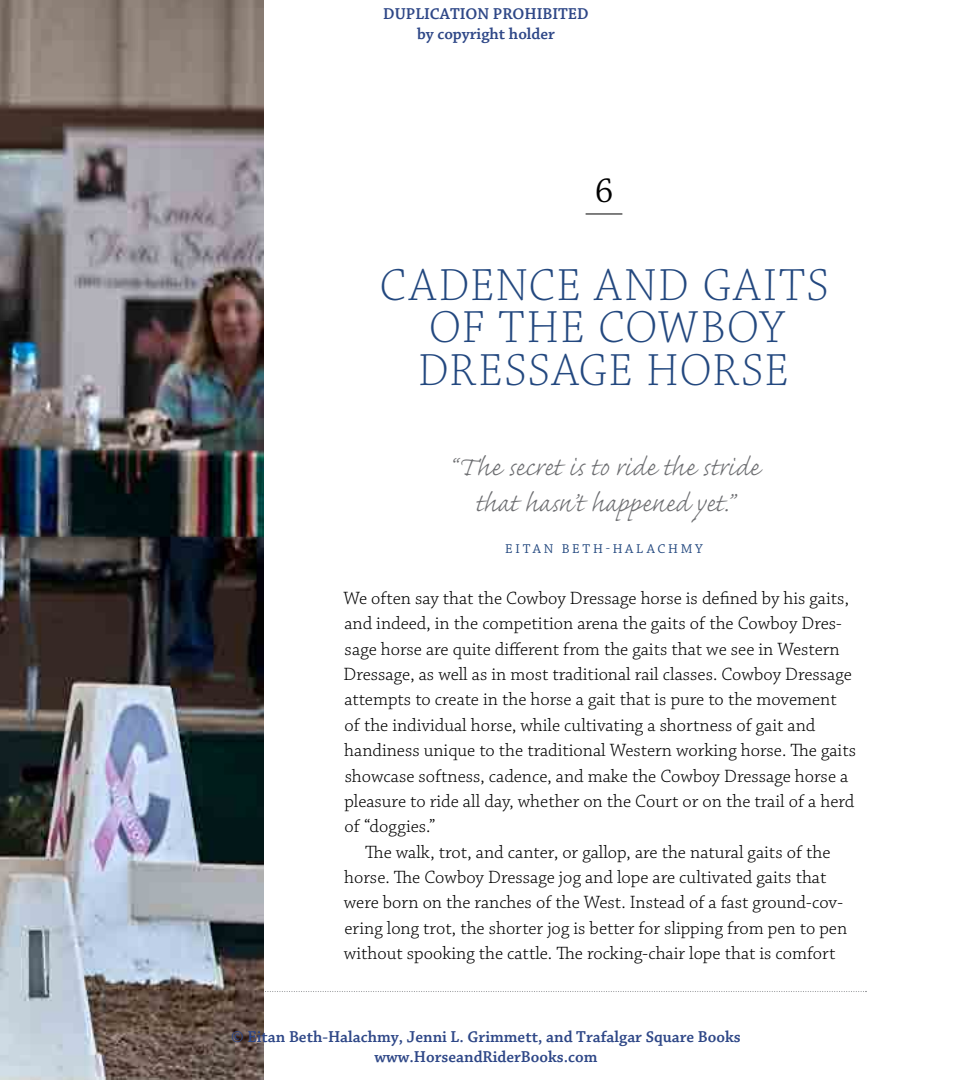
<style>
.page{position:relative;width:972px;height:1080px;background:#fff}
.page>*{position:absolute;margin:0;border:0;box-sizing:border-box;transform-origin:0 0}
.t1{font:48px/42.6px "Chaparral Pro Light Disp";letter-spacing:.055em;color:#23487f;text-align:center}
.t2{font:37.5px "Chaparral Pro Disp";color:#000}
.t3{font:300 33px/36px "Caflisch Script Pro";color:#6d6e71;text-align:center}
.t4{font:300 18.75px/25.3px "Chaparral Pro";color:#000}
.t5{font:600 16.5px/19.8px "Chaparral Pro";color:#2e4787;text-align:center}
.t6{font:13.5px "Chaparral Pro";letter-spacing:.205em;color:#23487f}
</style>
<div class="page">
<svg style="left:265px;top:991px;width:602px;height:1px"></svg>
<img style="left:0;top:0;width:264px;height:1080px">
<hr style="left:586px;top:214px;width:36px;height:1px;background:#000">
<p class="t5" style="left:383px;top:5px;width:207px">DUPLICATION PROHIBITED by copyright holder</p>
<h2 class="t2" style="left:595px;top:171px;width:19px">6</h2>
<h1 class="t1" style="left:380px;top:266px;width:449px">CADENCE AND GAITS<br>OF THE COWBOY<br>DRESSAGE HORSE</h1>
<h3 class="t3" style="left:449px;top:453px;width:312px">“The secret is to ride the stride that hasn’t happened yet.”</h3>
<p class="t6" style="left:505px;top:542px;width:199px">EITAN BETH-HALACHMY</p>
<p class="t4" style="left:343px;top:586px;width:514px">We often say that the Cowboy Dressage horse is defined by his gaits, and indeed, in the competition arena the gaits of the Cowboy Dres&shy;sage horse are quite different from the gaits that we see in Western Dressage, as well as in most traditional rail classes. Cowboy Dressage attempts to create in the horse a gait that is pure to the movement<br>of the individual horse, while cultivating a shortness of gait and handiness unique to the traditional Western working horse. The gaits showcase softness, cadence, and make the Cowboy Dressage horse a pleasure to ride all day, whether on the Court or on the trail of a herd of “doggies.”</p>
<p class="t4" style="left:344px;top:840px;width:505px;text-indent:21px">The walk, trot, and canter, or gallop, are the natural gaits of the horse. The Cowboy Dressage jog and lope are cultivated gaits that were born on the ranches of the West. Instead of a fast ground-cov&shy;ering long trot, the shorter jog is better for slipping from pen to pen without spooking the cattle. The rocking-chair lope that is comfort</p>
<p class="t5" style="left:231px;top:1027px;width:511px">© Eitan Beth-Halachmy, Jenni L. Grimmett, and Trafalgar Square Books www.HorseandRiderBooks.com</p>
</div>
